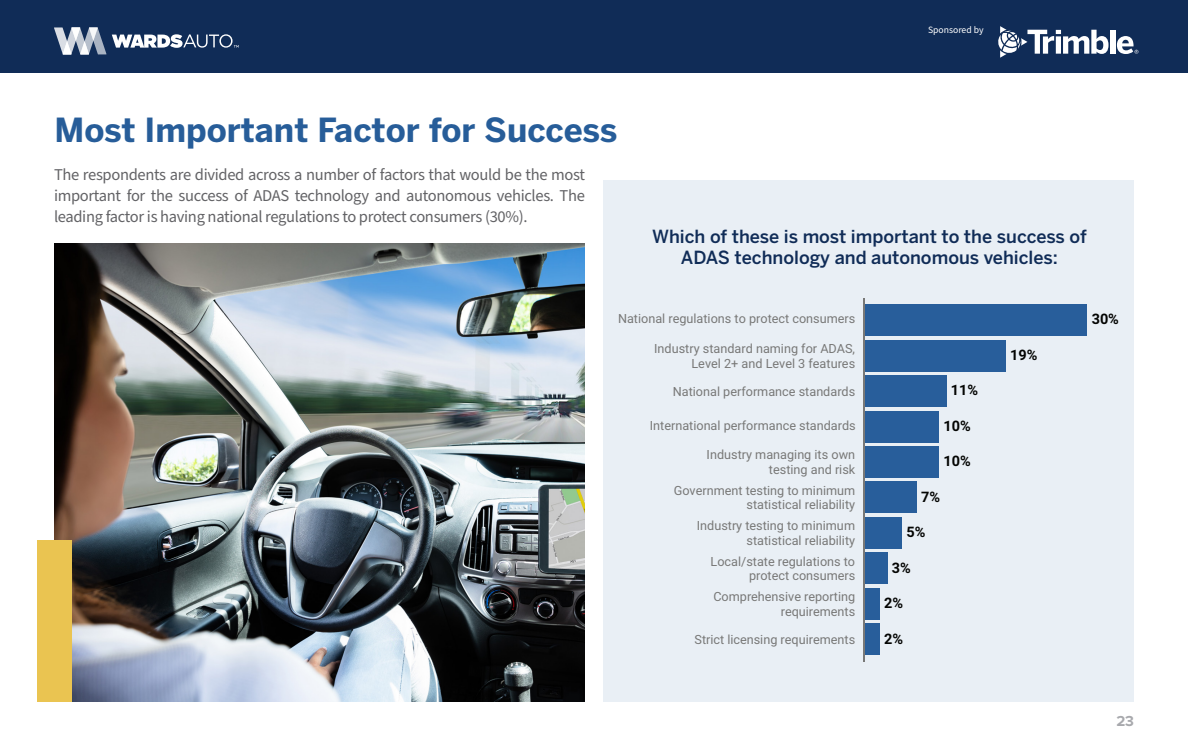
<style>
.page{position:relative;width:1188px;height:756px;background:#fff}
.page>*{position:absolute;margin:0;border:0;box-sizing:border-box;transform-origin:0 0}
.t1{font:700 33px "Benton Sans";color:#275d99}
.t2{font:500 18px/21px "Benton Sans";color:#102c57;text-align:center}
.t3{font:16.5px/21px "Source Sans Pro";letter-spacing:-.02em;color:#636366;text-align:justify}
.t4{font:700 15px "Proxima Nova";color:#a8a9ad}
.t5{font:700 14.4px "Roboto";color:#040503}
.t6{font:12.6px/14.5px "Roboto";color:#787877;text-align:right}
.t7{font:9.6px "Source Sans Pro";color:#fff}
</style>
<div class="page">
<div style="left:0;top:0;width:1188px;height:72px;background:#102c57"></div>
<div style="left:1110px;top:30px;width:5px;height:24px;background:#fff"></div>
<svg style="left:1117px;top:36px;width:21px;height:18px"></svg>
<svg style="left:998px;top:26px;width:111px;height:32px"></svg>
<svg style="left:54px;top:27px;width:52px;height:27px"></svg>
<svg style="left:112px;top:34px;width:127px;height:14px"></svg>
<div style="left:603px;top:180px;width:531px;height:522px;background:#e9eff5"></div>
<img style="left:54px;top:243px;width:531px;height:459px">
<div style="left:37px;top:540px;width:35px;height:162px;background:#eac451"></div>
<hr style="left:863px;top:298px;width:2px;height:363px;background:#787877">
<div style="left:865px;top:304px;width:222px;height:32px;background:#285e9b"></div>
<div style="left:865px;top:340px;width:141px;height:32px;background:#285e9b"></div>
<div style="left:865px;top:375px;width:82px;height:32px;background:#285e9b"></div>
<div style="left:865px;top:411px;width:74px;height:32px;background:#285e9b"></div>
<div style="left:865px;top:446px;width:74px;height:32px;background:#285e9b"></div>
<div style="left:865px;top:482px;width:52px;height:31px;background:#285e9b"></div>
<div style="left:865px;top:517px;width:37px;height:32px;background:#285e9b"></div>
<div style="left:865px;top:552px;width:22px;height:32px;background:#285e9b"></div>
<div style="left:865px;top:588px;width:15px;height:32px;background:#285e9b"></div>
<div style="left:865px;top:623px;width:15px;height:32px;background:#285e9b"></div>
<p class="t1" style="left:55px;top:110px;width:564px">Most Important Factor for Success</p>
<p class="t3" style="left:54px;top:165px;width:533px">The respondents are divided across a number of factors that would be the most important for the success of ADAS technology and autonomous vehicles. The leading factor is having national regulations to protect consumers (30%).</p>
<p class="t7" style="left:928px;top:23px;width:57px">Sponsored by</p>
<p class="t2" style="left:652px;top:226px;width:436px">Which of these is most important to the success of<br>ADAS technology and autonomous vehicles:</p>
<p class="t6" style="left:618px;top:313px;width:239px">National regulations to protect consumers</p>
<p class="t6" style="left:654px;top:342px;width:202px;line-height:15.1px">Industry standard naming for ADAS,<br>Level 2+ and Level 3 features</p>
<p class="t6" style="left:673px;top:385px;width:184px">National performance standards</p>
<p class="t6" style="left:650px;top:419px;width:207px">International performance standards</p>
<p class="t6" style="left:707px;top:449px;width:150px">Industry managing its own testing and risk</p>
<p class="t6" style="left:674px;top:484px;width:183px">Government testing to minimum statistical reliability</p>
<p class="t6" style="left:697px;top:520px;width:160px">Industry testing to minimum statistical reliability</p>
<p class="t6" style="left:711px;top:555px;width:146px">Local/state regulations to protect consumers</p>
<p class="t6" style="left:713px;top:591px;width:143px">Comprehensive reporting requirements</p>
<p class="t6" style="left:695px;top:633px;width:162px">Strict licensing requirements</p>
<p class="t5" style="left:951px;top:381px;width:29px">11%</p>
<p class="t5" style="left:944px;top:416px;width:29px">10%</p>
<p class="t5" style="left:944px;top:452px;width:29px">10%</p>
<p class="t5" style="left:921px;top:487px;width:20px">7%</p>
<p class="t5" style="left:907px;top:523px;width:20px">5%</p>
<p class="t5" style="left:892px;top:558px;width:20px">3%</p>
<p class="t5" style="left:884px;top:594px;width:20px">2%</p>
<p class="t5" style="left:884px;top:629px;width:20px">2%</p>
<p class="t5" style="left:1010px;top:346px;width:29px">19%</p>
<p class="t5" style="left:1092px;top:310px;width:29px">30%</p>
<p class="t4" style="left:1116px;top:709px;width:19px">23</p>
</div>
